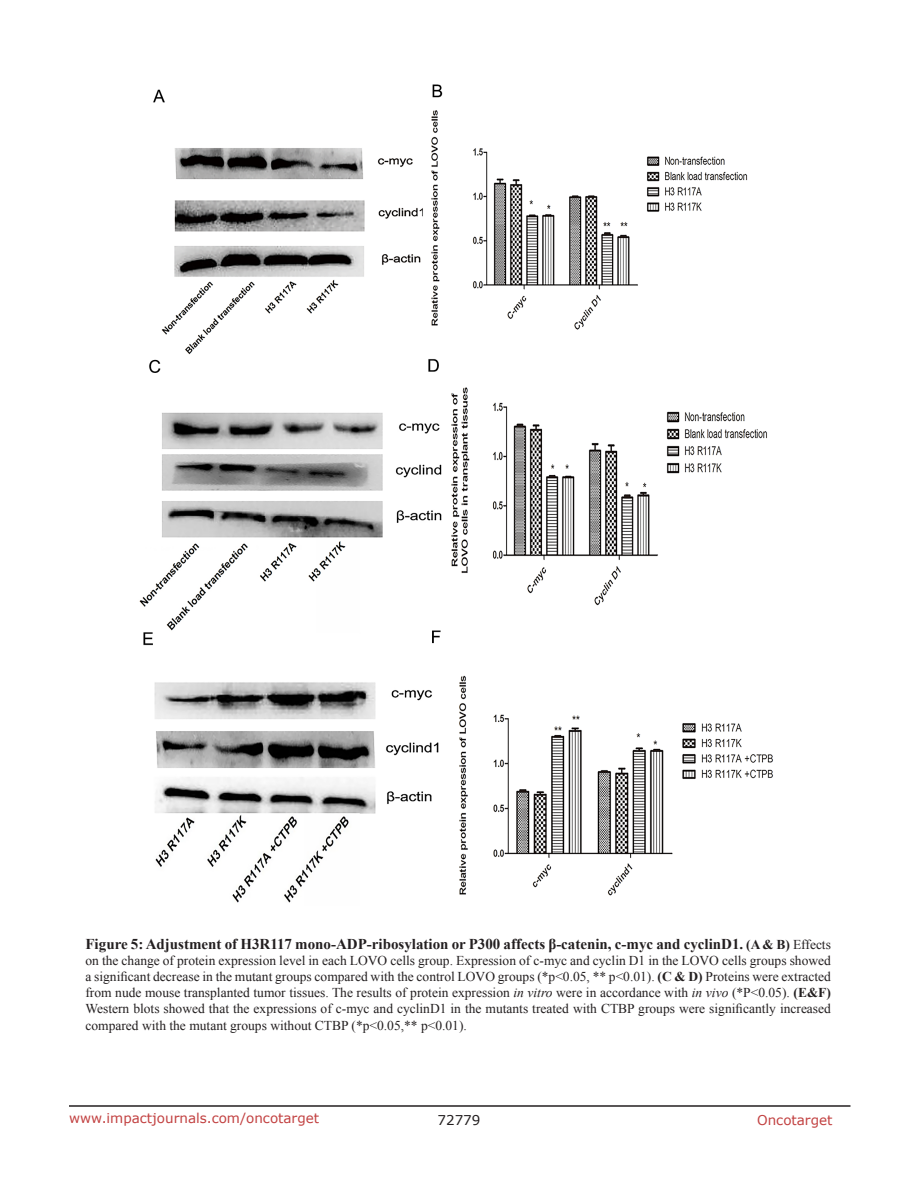
<style>
.page{position:relative;width:918px;height:1188px;background:#fff}
.page>*{position:absolute;margin:0;border:0;box-sizing:border-box;transform-origin:0 0}
.figuretext{font:700 15px "Times New Roman";color:#231f20}
.figuretext-2{font:13.5px/16.2px "Times New Roman";color:#231f20;text-align:justify}
.t1{font:13.5px "Verdana";color:#c24141}
.t2{font:13.5px "Verdana";color:#231f20}
.s1{font-size:13.5px}
.s2{font-weight:400;font-size:13.5px}
.s3{font-weight:700}
.s4{font-style:italic}
</style>
<div class="page">
<hr style="left:69px;top:1105px;width:781px;height:2px;background:#231f20">
<img style="left:139px;top:84px;width:634px;height:819px">
<p class="figuretext" style="left:86px;top:933px;width:747px">Figure 5: Adjustment of H3R117 mono-ADP-ribosylation or P300 affects β-catenin, c-myc and cyclinD1. <span class="s1">(A &amp; B)</span> <span class="s2">Effects</span></p>
<p class="figuretext-2" style="left:86px;top:952px;width:747px">on the change of protein expression level in each LOVO cells group. Expression of c-myc and cyclin D1 in the LOVO cells groups showed a significant decrease in the mutant groups compared with the control LOVO groups (*p&lt;0.05, ** p&lt;0.01). <span class="s3">(C &amp; D)</span> Proteins were extracted from nude mouse transplanted tumor tissues. The results of protein expression <span class="s4">in vitro</span> were in accordance with <span class="s4">in vivo</span> (*P&lt;0.05). <span class="s3">(E&amp;F)<br></span>Western blots showed that the expressions of c-myc and cyclinD1 in the mutants treated with CTBP groups were significantly increased compared with the mutant groups without CTBP (*p&lt;0.05,** p&lt;0.01).</p>
<p class="t1" style="left:69px;top:1109px;width:252px">www.impactjournals.com/oncotarget</p>
<p class="t2" style="left:438px;top:1111px;width:44px">72779</p>
<p class="t1" style="left:757px;top:1111px;width:77px">Oncotarget</p>
</div>
